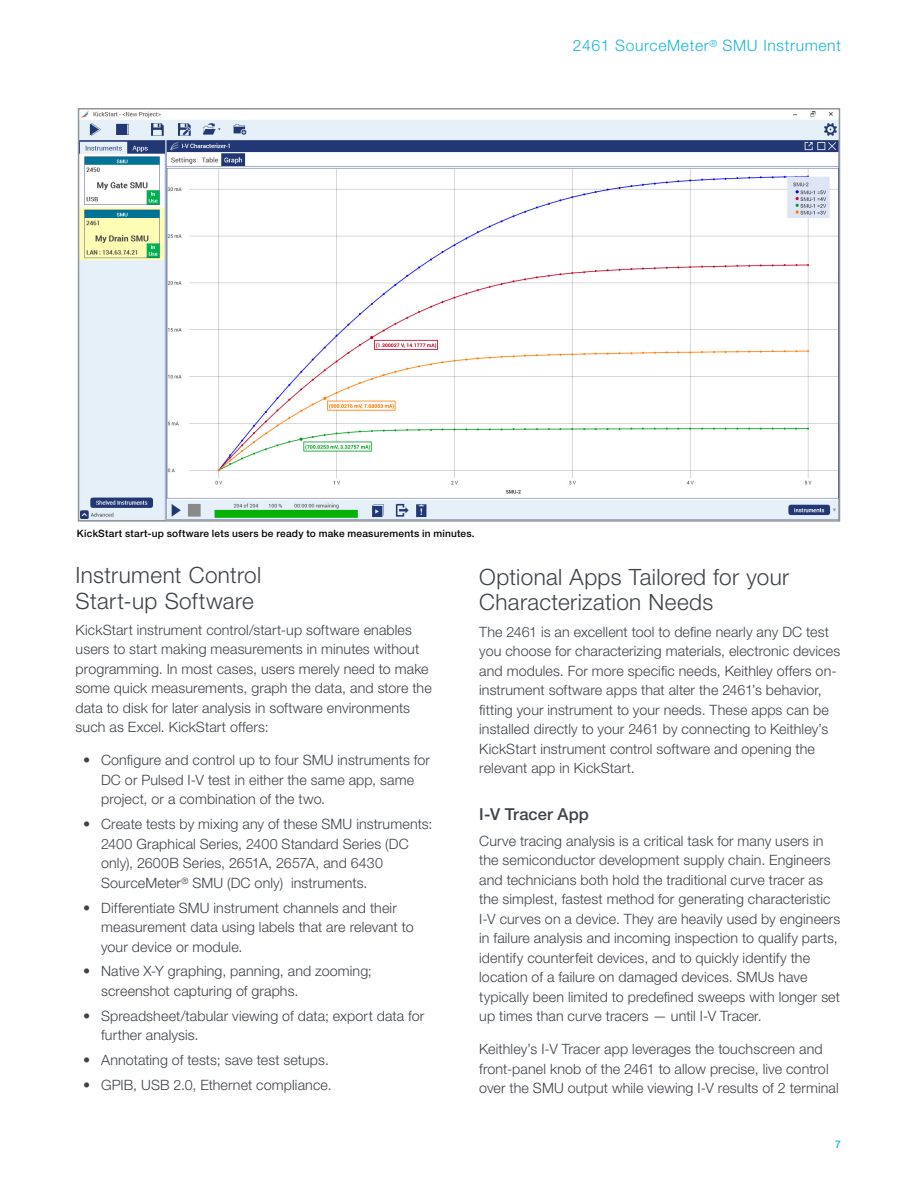
<style>
.page{position:relative;width:918px;height:1188px;background:#fff}
.page>*{position:absolute;margin:0;border:0;box-sizing:border-box;transform-origin:0 0}
.t1{font:300 22.5px/25.5px "Helvetica Neue LT Std";letter-spacing:.015em;color:#3e434a}
.t2{font:500 16.5px "Helvetica Neue LT Std";letter-spacing:.005em;color:#3e434a}
.t3{font:300 15.75px "Helvetica Neue LT Std";letter-spacing:.04em;color:#1cb5d8}
.t4{font:300 14.25px/19.5px "Helvetica Neue LT Std";letter-spacing:.01em;color:#3e434a}
.t5{font:500 10.5px "Helvetica Neue LT Std";color:#1cb5d8}
.t6{font:500 10.2px "Helvetica Neue LT Std";letter-spacing:.025em;color:#000}
</style>
<div class="page">
<img style="left:81px;top:111px;width:756px;height:408px">
<div style="left:78px;top:108px;width:762px;height:414px;border:2px solid #939598"></div>
<p class="t3" style="left:573px;top:36px;width:270px">2461 SourceMeter<sup>®</sup> SMU Instrument</p>
<p class="t6" style="left:77px;top:528px;width:399px">KickStart start-up software lets users be ready to make measurements in minutes.</p>
<h1 class="t1" style="left:76px;top:562px;width:187px">Instrument Control<br>Start-up Software</h1>
<p class="t4" style="left:76px;top:620px;width:358px">KickStart instrument control/start-up software enables users to start making measurements in minutes without programming. In most cases, users merely need to make some quick measurements, graph the data, and store the data to disk for later analysis in software environments such as Excel. KickStart offers:</p>
<p class="t4" style="left:101px;top:750px;width:330px;text-indent:-18px">• Configure and control up to four SMU instruments for<br>DC or Pulsed I-V test in either the same app, same project, or a combination of the two.</p>
<p class="t4" style="left:101px;top:814px;width:333px;text-indent:-18px">• Create tests by mixing any of these SMU instruments:<br>2400 Graphical Series, 2400 Standard Series (DC only), 2600B Series, 2651A, 2657A, and 6430<br>SourceMeter<sup>®</sup> SMU (DC only) instruments.</p>
<p class="t4" style="left:101px;top:897px;width:314px;text-indent:-18px">• Differentiate SMU instrument channels and their measurement data using labels that are relevant to your device or module.</p>
<p class="t4" style="left:101px;top:961px;width:272px;text-indent:-18px">• Native X-Y graphing, panning, and zooming; screenshot capturing of graphs.</p>
<p class="t4" style="left:101px;top:1006px;width:325px;text-indent:-18px">• Spreadsheet/tabular viewing of data; export data for further analysis.</p>
<p class="t4" style="left:83px;top:1050px;width:247px">• Annotating of tests; save test setups.</p>
<p class="t4" style="left:83px;top:1075px;width:250px">• GPIB, USB 2.0, Ethernet compliance.</p>
<h1 class="t1" style="left:479px;top:564px;width:312px">Optional Apps Tailored for your<br>Characterization Needs</h1>
<p class="t4" style="left:479px;top:621px;width:363px">The 2461 is an excellent tool to define nearly any DC test you choose for characterizing materials, electronic devices and modules. For more specific needs, Keithley offers on&shy;instrument software apps that alter the 2461’s behavior, fitting your instrument to your needs. These apps can be installed directly to your 2461 by connecting to Keithley’s KickStart instrument control software and opening the relevant app in KickStart.</p>
<p class="t2" style="left:479px;top:804px;width:111px">I-V Tracer App</p>
<p class="t4" style="left:479px;top:831px;width:363px">Curve tracing analysis is a critical task for many users in the semiconductor development supply chain. Engineers and technicians both hold the traditional curve tracer as the simplest, fastest method for generating characteristic I-V curves on a device. They are heavily used by engineers in failure analysis and incoming inspection to qualify parts, identify counterfeit devices, and to quickly identify the location of a failure on damaged devices. SMUs have typically been limited to predefined sweeps with longer set up times than curve tracers — until I-V Tracer.</p>
<p class="t4" style="left:479px;top:1039px;width:361px">Keithley’s I-V Tracer app leverages the touchscreen and front-panel knob of the 2461 to allow precise, live control over the SMU output while viewing I-V results of 2 terminal</p>
<p class="t5" style="left:835px;top:1138px;width:7px">7</p>
</div>
